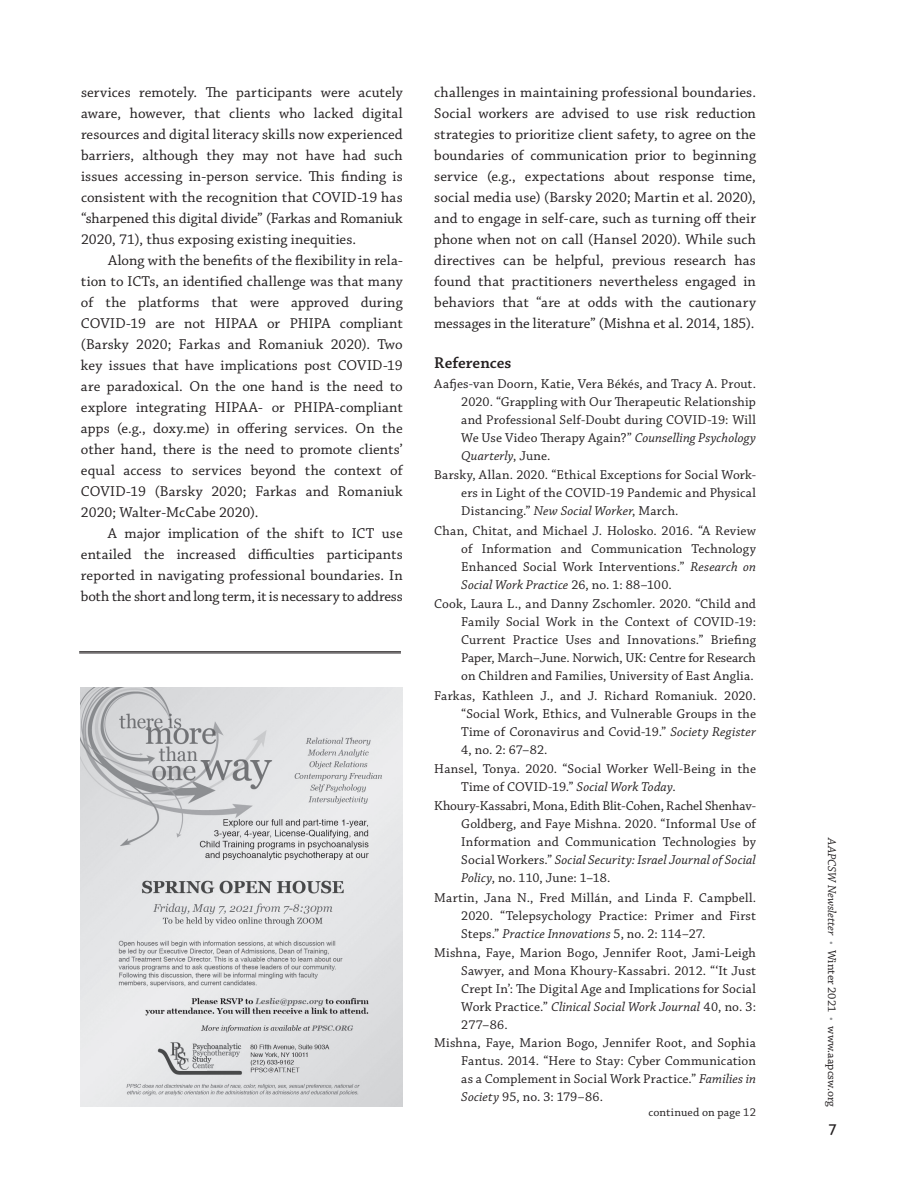
<style>
.page{position:relative;width:918px;height:1188px;background:#fff}
.page>*{position:absolute;margin:0;border:0;box-sizing:border-box;transform-origin:0 0}
.t1{font:600 16.5px "Chaparral Pro";color:#231f20}
.t2{font:15px/21px "Chaparral Pro";color:#231f20;text-align:justify}
.t3{font:15px "Aller";color:#231f20}
.t4{font:13.5px/18px "Chaparral Pro";letter-spacing:.01em;color:#231f20;text-align:justify}
.t5{font:italic 13.5px "Chaparral Pro";letter-spacing:.01em;color:#231f20}
.t6{font:12px "Chaparral Pro";color:#231f20}
.s1{font-style:italic}
.s2{font-style:normal}
.s3{color:#939598}
</style>
<div class="page">
<hr style="left:79px;top:651px;width:322px;height:1px;background:#231f20">
<hr style="left:79px;top:653px;width:322px;height:1px;background:#231f20">
<img style="left:81px;top:687px;width:322px;height:420px">
<p class="t2" style="left:81px;top:82px;width:323px">services remotely. The participants were acutely aware, however, that clients who lacked digital resources and digital literacy skills now experienced barriers, although they may not have had such issues accessing in-person service. This finding is consistent with the recognition that COVID-19 has “sharpened this digital divide” (Farkas and Romaniuk 2020, 71), thus exposing existing inequities.</p>
<p class="t2" style="left:81px;top:250px;width:323px;text-indent:27px">Along with the benefits of the flexibility in rela&shy;tion to ICTs, an identified challenge was that many of the platforms that were approved during COVID-19 are not HIPAA or PHIPA compliant (Barsky 2020; Farkas and Romaniuk 2020). Two key issues that have implications post COVID-19 are paradoxical. On the one hand is the need to explore integrating HIPAA- or PHIPA-compliant apps (e.g., doxy.me) in offering services. On the other hand, there is the need to promote clients’ equal access to services beyond the context of COVID-19 (Barsky 2020; Farkas and Romaniuk 2020; Walter-McCabe 2020).</p>
<p class="t2" style="left:81px;top:523px;width:323px;text-indent:27px">A major implication of the shift to ICT use entailed the increased difficulties participants reported in navigating professional boundaries. In both the short and long term, it is necessary to address</p>
<p class="t2" style="left:434px;top:82px;width:323px">challenges in maintaining professional boundaries.<br>Social workers are advised to use risk reduction strategies to prioritize client safety, to agree on the boundaries of communication prior to beginning service (e.g., expectations about response time, social media use) (Barsky 2020; Martin et al. 2020), and to engage in self-care, such as turning off their phone when not on call (Hansel 2020). While such directives can be helpful, previous research has found that practitioners nevertheless engaged in behaviors that “are at odds with the cautionary messages in the literature” (Mishna et al. 2014, 185).</p>
<p class="t1" style="left:434px;top:353px;width:79px">References</p>
<p class="t4" style="left:461px;top:375px;width:296px;text-indent:-27px">Aafjes-van Doorn, Katie, Vera Békés, and Tracy A. Prout.<br>2020. “Grappling with Our Therapeutic Relationship and Professional Self-Doubt during COVID-19: Will We Use Video Therapy Again?” <span class="s1">Counselling Psychology Quarterly</span>, June.</p>
<p class="t4" style="left:461px;top:466px;width:296px;text-indent:-27px">Barsky, Allan. 2020. “Ethical Exceptions for Social Work&shy;ers in Light of the COVID-19 Pandemic and Physical Distancing.” <span class="s1">New Social Worker</span>, March.</p>
<p class="t4" style="left:461px;top:522px;width:296px;text-indent:-27px">Chan, Chitat, and Michael J. Holosko. 2016. “A Review of Information and Communication Technology Enhanced Social Work Interventions.” <span class="s1">Research on Social Work Practice</span> 26, no. 1: 88–100.</p>
<p class="t4" style="left:461px;top:595px;width:296px;text-indent:-27px">Cook, Laura L., and Danny Zschomler. 2020. “Child and Family Social Work in the Context of COVID-19:<br>Current Practice Uses and Innovations.” Briefing Paper, March–June. Norwich, UK: Centre for Research on Children and Families, University of East Anglia.</p>
<p class="t4" style="left:461px;top:687px;width:296px;text-indent:-27px">Farkas, Kathleen J., and J. Richard Romaniuk. 2020. “Social Work, Ethics, and Vulnerable Groups in the Time of Coronavirus and Covid-19.” <span class="s1">Society Register </span>4, no. 2: 67–82.</p>
<p class="t4" style="left:461px;top:760px;width:296px;text-indent:-27px">Hansel, Tonya. 2020. “Social Worker Well-Being in the<br>Time of COVID-19.” <span class="s1">Social Work Today</span>.</p>
<p class="t4" style="left:461px;top:798px;width:296px;text-indent:-27px">Khoury-Kassabri, Mona, Edith Blit-Cohen, Rachel Shenhav-Goldberg, and Faye Mishna. 2020. “Informal Use of Information and Communication Technologies by Social Workers.” <span class="s1">Social Security: Israel Journal of Social Policy</span>, no. 110, June: 1–18.</p>
<p class="t4" style="left:461px;top:889px;width:296px;text-indent:-27px">Martin, Jana N., Fred Millán, and Linda F. Campbell.<br>2020. “Telepsychology Practice: Primer and First Steps.” <span class="s1">Practice Innovations</span> 5, no. 2: 114–27.</p>
<p class="t4" style="left:434px;top:945px;width:323px">Mishna, Faye, Marion Bogo, Jennifer Root, Jami-Leigh</p>
<p class="t4" style="left:461px;top:963px;width:296px">Sawyer, and Mona Khoury-Kassabri. 2012. “‘It Just</p>
<p class="t4" style="left:461px;top:981px;width:296px">Crept In’: The Digital Age and Implications for Social</p>
<p class="t5" style="left:461px;top:1000px;width:296px"><span class="s2">Work Practice.”</span> Clinical Social Work Journal <span class="s2">40, no. 3:</span></p>
<p class="t4" style="left:461px;top:1017px;width:48px">277–86.</p>
<p class="t4" style="left:434px;top:1035px;width:323px">Mishna, Faye, Marion Bogo, Jennifer Root, and Sophia</p>
<p class="t4" style="left:461px;top:1053px;width:296px">Fantus. 2014. “Here to Stay: Cyber Communication</p>
<p class="t4" style="left:461px;top:1071px;width:296px">as a Complement in Social Work Practice.” <span class="s1">Families in</span></p>
<p class="t4" style="left:461px;top:1089px;width:143px"><span class="s1">Society</span> 95, no. 3: 179–86.</p>
<p class="t6" style="left:649px;top:1105px;width:109px">continued on page 12</p>
<p class="t6" style="left:839px;top:838px;width:270px;rotate:90deg"><span class="s1">AAPCSW Newsletter</span> <span class="s3">•</span> Winter 2021 <span class="s3">•</span> www.aapcsw.org</p>
<p class="t3" style="left:828px;top:1120px;width:10px">7</p>
</div>
